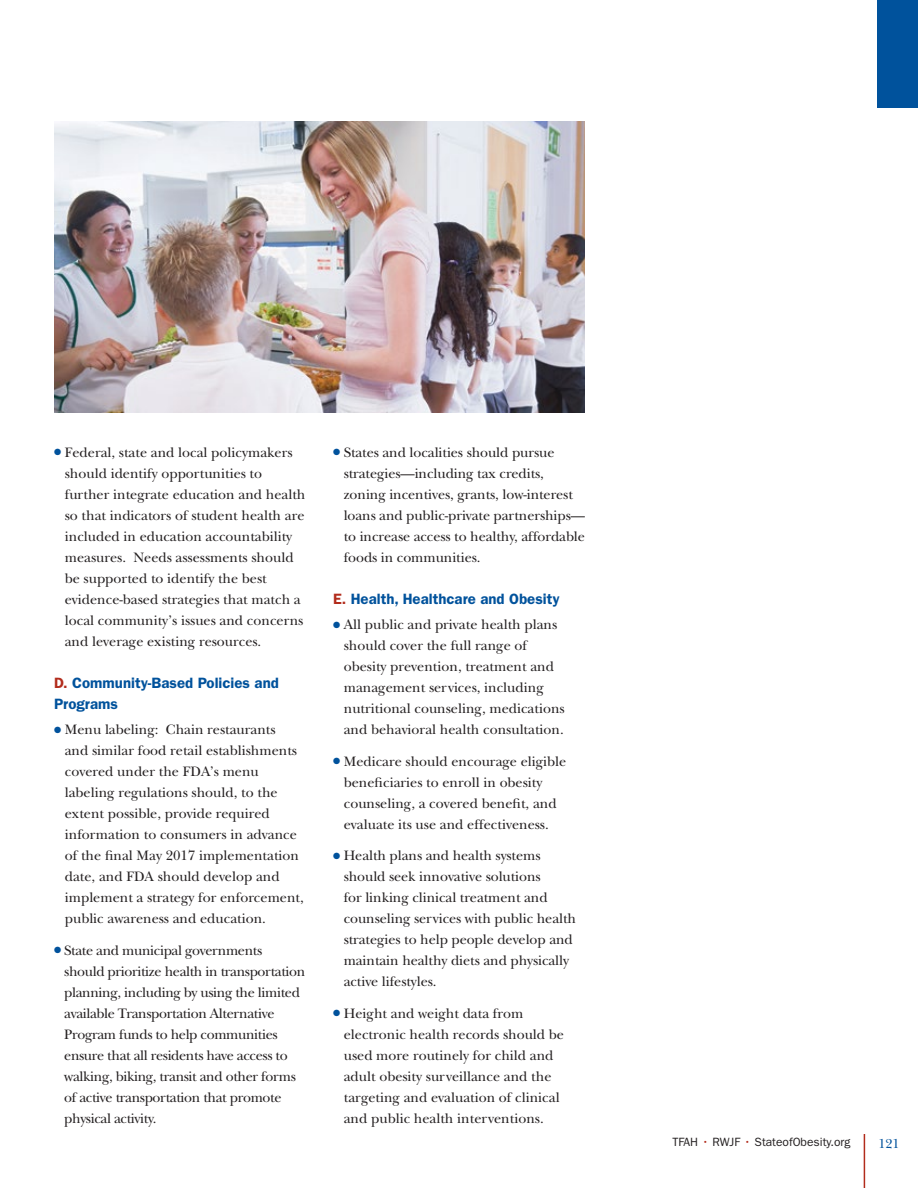
<style>
.page{position:relative;width:918px;height:1188px;background:#fff}
.page>*{position:absolute;margin:0;border:0;box-sizing:border-box;transform-origin:0 0}
.t1{font:600 15px/21px "Franklin Gothic LT";color:#00529c}
.t2{font:14.25px/21px "New Baskerville";color:#231f20}
.t3{font:14.25px/21px "New Baskerville";letter-spacing:-.025em;color:#231f20}
.t4{font:13.5px "New Baskerville";color:#00529c}
.t5{font:12px "Franklin Gothic LT";color:#231f20}
.s1{color:#00529c}
.s2{color:#b22c1c}
</style>
<div class="page">
<hr style="left:864px;top:1134px;width:1px;height:54px;background:#b22c1c">
<div style="left:878px;top:0;width:40px;height:108px;background:#00529c"></div>
<img style="left:54px;top:122px;width:531px;height:291px">
<p class="t2" style="left:65px;top:441px;width:242px;text-indent:-11px"><span class="s1">●</span> Federal, state and local policymakers should identify opportunities to further integrate education and health so that indicators of student health are included in education accountability measures. Needs assessments should be supported to identify the best evidence-based strategies that match a local community’s issues and concerns and leverage existing resources.</p>
<p class="t1" style="left:54px;top:672px;width:226px"><span class="s2">D.</span> Community-Based Policies and<br>Programs</p>
<p class="t2" style="left:65px;top:719px;width:241px;text-indent:-11px"><span class="s1">●</span> Menu labeling: Chain restaurants<br>and similar food retail establishments covered under the FDA’s menu labeling regulations should, to the extent possible, provide required information to consumers in advance of the final May 2017 implementation date, and FDA should develop and implement a strategy for enforcement, public awareness and education.</p>
<p class="t3" style="left:64px;top:939px;width:243px;text-indent:-10px"><span class="s1">●</span> State and municipal governments should prioritize health in transportation planning, including by using the limited available Transportation Alternative Program funds to help communities ensure that all residents have access to walking, biking, transit and other forms of active transportation that promote physical activity.</p>
<p class="t2" style="left:344px;top:441px;width:243px;text-indent:-11px"><span class="s1">●</span> States and localities should pursue strategies—including tax credits, zoning incentives, grants, low-interest loans and public-private partnerships— to increase access to healthy, affordable foods in communities.</p>
<p class="t1" style="left:333px;top:588px;width:228px"><span class="s2">E.</span> Health, Healthcare and Obesity</p>
<p class="t2" style="left:344px;top:614px;width:222px;text-indent:-11px"><span class="s1">●</span> All public and private health plans should cover the full range of obesity prevention, treatment and management services, including nutritional counseling, medications and behavioral health consultation.</p>
<p class="t2" style="left:344px;top:750px;width:224px;text-indent:-11px"><span class="s1">●</span> Medicare should encourage eligible beneficiaries to enroll in obesity counseling, a covered benefit, and evaluate its use and effectiveness.</p>
<p class="t2" style="left:344px;top:845px;width:234px;text-indent:-11px"><span class="s1">●</span> Health plans and health systems should seek innovative solutions<br>for linking clinical treatment and counseling services with public health strategies to help people develop and maintain healthy diets and physically active lifestyles.</p>
<p class="t2" style="left:344px;top:1002px;width:222px;text-indent:-11px"><span class="s1">●</span> Height and weight data from electronic health records should be used more routinely for child and adult obesity surveillance and the targeting and evaluation of clinical and public health interventions.</p>
<p class="t5" style="left:673px;top:1135px;width:179px">TFAH <span class="s2">•</span> RWJF <span class="s2">•</span> StateofObesity.org</p>
<p class="t4" style="left:879px;top:1135px;width:23px">121</p>
</div>
